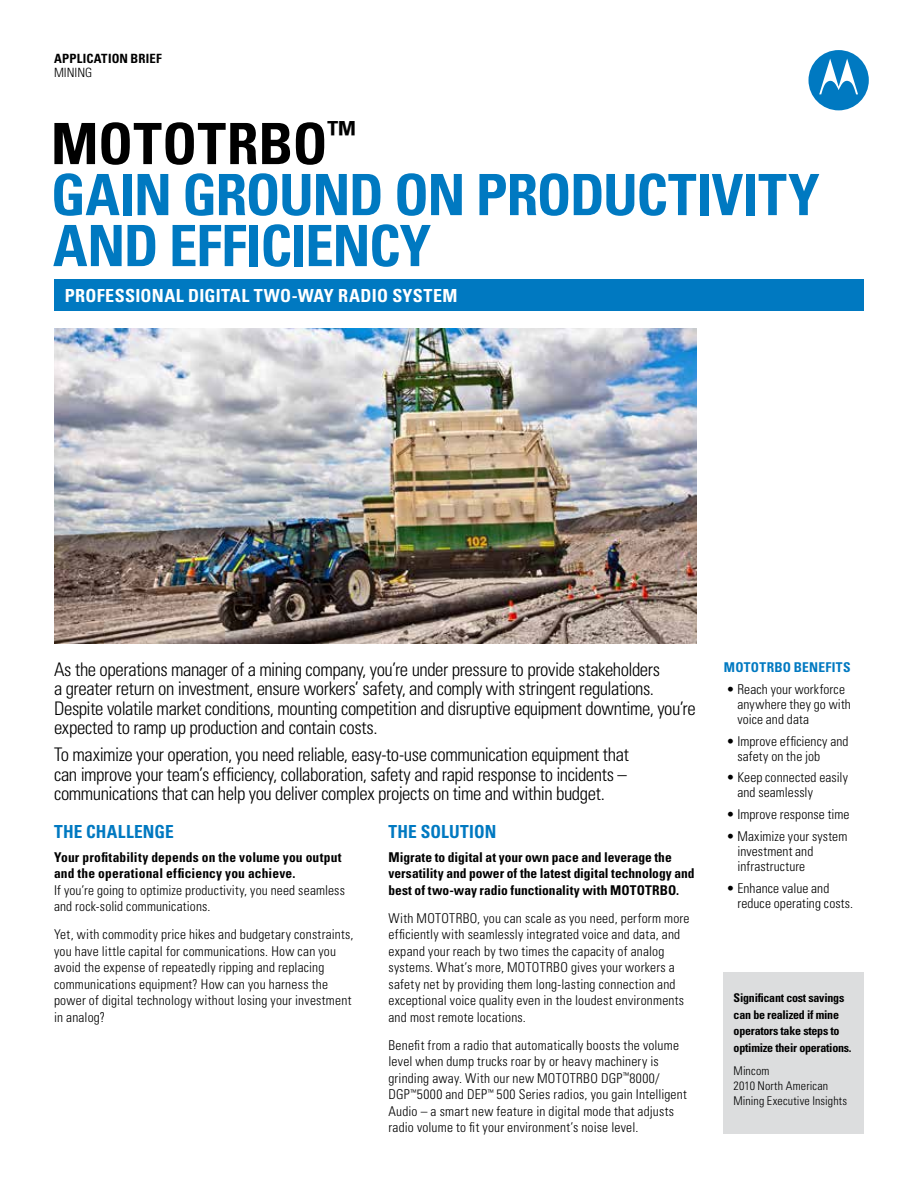
<style>
.page{position:relative;width:918px;height:1188px;background:#fff}
.page>*{position:absolute;margin:0;border:0;box-sizing:border-box;transform-origin:0 0}
.t1{font:700 condensed 57px/51px "Univers LT Std";letter-spacing:-.02em;color:#0079c1}
.t2{font:700 condensed 57px "Univers LT Std";color:#000}
.t3{font:700 condensed 33.3px "Univers";color:#000}
.t4{font:300 condensed 18.75px/19.5px "Univers LT Std";letter-spacing:-.02em;color:#000}
.t5{font:700 condensed 18px "Univers";letter-spacing:.015em;color:#fff}
.t6{font:700 condensed 18px "Univers LT Std";letter-spacing:.005em;color:#0079c1;scale:.96 1}
.t7{font:300 condensed 13.5px/16.5px "Univers LT Std";letter-spacing:.015em;color:#000}
.t8{font:700 condensed 13.5px/16.5px "Univers LT Std";letter-spacing:.005em;color:#000}
.t9{font:700 condensed 13.5px "Univers LT Std";letter-spacing:.03em;color:#0079c1}
.t10{font:700 condensed 12.75px "Univers LT Std";letter-spacing:.015em;color:#000}
.t11{font:300 condensed 12.75px "Univers LT Std";color:#000}
.t12{font:700 condensed 12px/16.5px "Univers LT Std";letter-spacing:-.02em;color:#000}
.t13{font:300 condensed 12px/15px "Univers LT Std";letter-spacing:.01em;color:#000}
</style>
<div class="page">
<div style="left:724px;top:972px;width:140px;height:162px;background:#dcddde"></div>
<div style="left:54px;top:279px;width:810px;height:31px;background:#0079c1"></div>
<div style="left:809px;top:50px;width:60px;height:60px;background:#0079c1;border-radius:50%"></div>
<svg style="left:819px;top:59px;width:39px;height:35px"></svg>
<img style="left:54px;top:328px;width:643px;height:316px">
<p class="t10" style="left:54px;top:51px;width:109px">APPLICAtIoN brief</p>
<p class="t11" style="left:54px;top:65px;width:40px">mining</p>
<h1 class="t2" style="left:51px;top:109px;width:81px">MOTOTRBO</h1>
<h2 class="t3" style="left:328px;top:113px;width:30px">™</h2>
<h1 class="t1" style="left:51px;top:169px;width:770px">GAIN GROUND ON PRODUCTIVITY<br>AND EFFICIENCY</h1>
<h3 class="t5" style="left:65px;top:284px;width:394px">PROFESSIONAL DIGITAL TWO-WAY RADIO SYSTEM</h3>
<p class="t4" style="left:54px;top:660px;width:643px">As the operations manager of a mining company, you’re under pressure to provide stakeholders<br>a greater return on investment, ensure workers’ safety, and comply with stringent regulations.<br>Despite volatile market conditions, mounting competition and disruptive equipment downtime, you’re expected to ramp up production and contain costs.</p>
<p class="t4" style="left:54px;top:745px;width:576px;text-align:justify">To maximize your operation, you need reliable, easy-to-use communication equipment that can improve your team’s efficiency, collaboration, safety and rapid response to incidents – communications that can help you deliver complex projects on time and within budget.</p>
<h3 class="t6" style="left:54px;top:821px;width:125px">THE CHALLENGE</h3>
<p class="t8" style="left:54px;top:849px;width:289px">Your profitability depends on the volume you output and the operational efficiency you achieve.</p>
<p class="t7" style="left:54px;top:882px;width:293px">If you’re going to optimize productivity, you need seamless and rock-solid communications.</p>
<p class="t7" style="left:54px;top:926px;width:301px">Yet, with commodity price hikes and budgetary constraints, you have little capital for communications. How can you avoid the expense of repeatedly ripping and replacing communications equipment? How can you harness the power of digital technology without losing your investment in analog?</p>
<h3 class="t6" style="left:389px;top:821px;width:114px">THE SOLUTION</h3>
<p class="t8" style="left:389px;top:849px;width:308px">Migrate to digital at your own pace and leverage the versatility and power of the latest digital technology and best of two-way radio functionality with MOTOTRBO</p>
<p class="t8" style="left:676px;top:882px;width:4px">.</p>
<p class="t7" style="left:388px;top:910px;width:303px">With MOTOTRBO, you can scale as you need, perform more efficiently with seamlessly integrated voice and data, and expand your reach by two times the capacity of analog systems. What’s more, MOTOTRBO gives your workers a safety net by providing them long-lasting connection and exceptional voice quality even in the loudest environments and most remote locations.</p>
<p class="t7" style="left:388px;top:1037px;width:300px">Benefit from a radio that automatically boosts the volume level when dump trucks roar by or heavy machinery is grinding away. With our new MOTOTRBO DGP<sup>™</sup>8000/ DGP<sup>™</sup>5000 and DEP<sup>™</sup> 500 Series radios, you gain Intelligent Audio – a smart new feature in digital mode that adjusts radio volume to fit your environment’s noise level.</p>
<p class="t9" style="left:724px;top:659px;width:21px">MOTOTRBO</p>
<p class="t9" style="left:794px;top:659px;width:58px">BENEFITS</p>
<p class="t7" style="left:737px;top:682px;width:115px;line-height:15px;text-indent:-11px">• Reach your workforce anywhere they go with voice and data</p>
<p class="t7" style="left:737px;top:733px;width:113px;line-height:15px;text-indent:-11px">• Improve efficiency and safety on the job</p>
<p class="t7" style="left:737px;top:770px;width:112px;line-height:15px;text-indent:-11px">• Keep connected easily and seamlessly</p>
<p class="t7" style="left:727px;top:806px;width:124px">• Improve response time</p>
<p class="t7" style="left:737px;top:829px;width:111px;line-height:15px;text-indent:-11px">• Maximize your system investment and infrastructure</p>
<p class="t7" style="left:737px;top:880px;width:117px;line-height:15px;text-indent:-11px">• Enhance value and reduce operating costs.</p>
<p class="t12" style="left:734px;top:990px;width:119px">Significant cost savings can be realized if mine operators take steps to optimize their operations.</p>
<p class="t13" style="left:734px;top:1063px;width:115px">Mincom<br>2010 North American<br>Mining Executive Insights</p>
</div>
